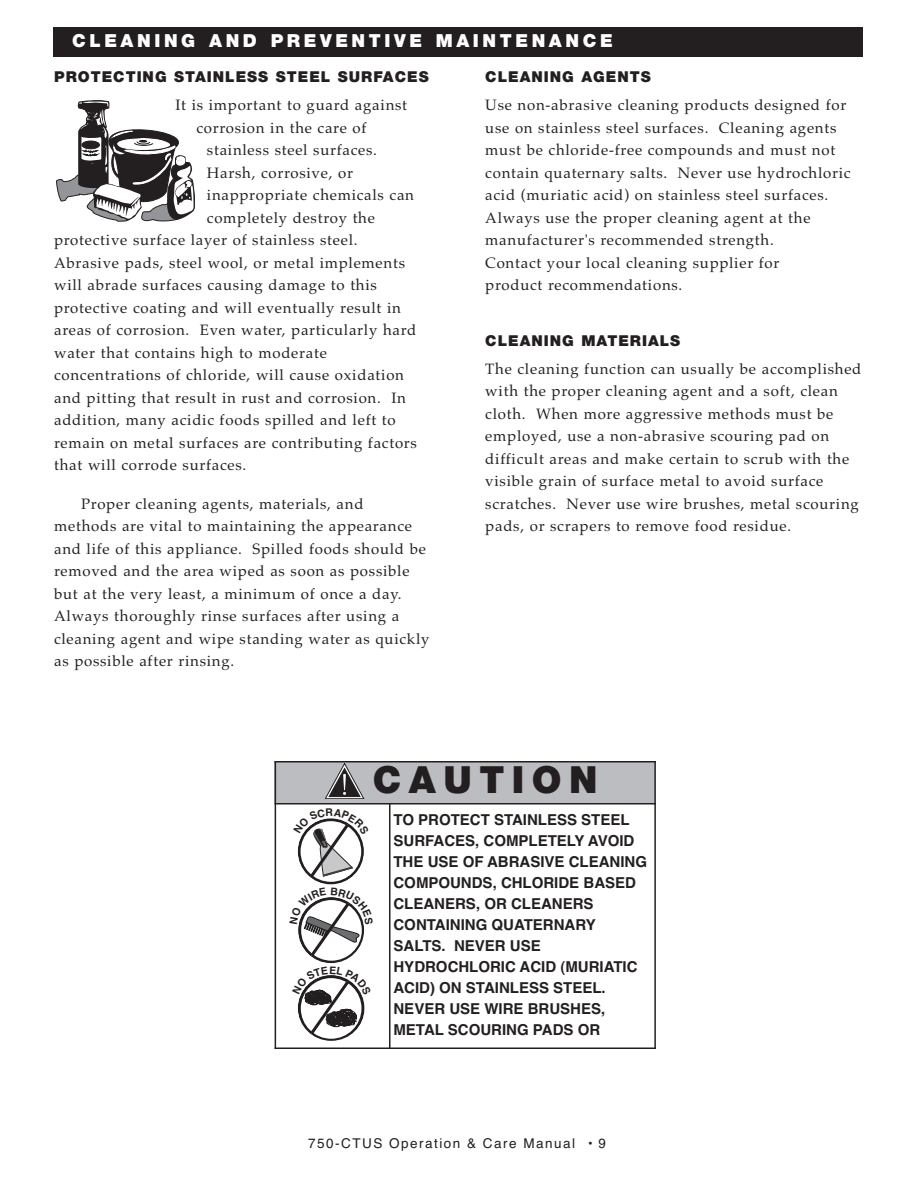
<style>
.page{position:relative;width:918px;height:1188px;background:#fff}
.page>*{position:absolute;margin:0;border:0;box-sizing:border-box;transform-origin:0 0}
.t1{font:900 37.5px "Helvetica Neue";letter-spacing:.2em;color:#231f20}
.t2{font:900 18px "Helvetica Neue";letter-spacing:.2em;color:#fff}
.t3{font:15px/22.5px "Palatino";letter-spacing:.05em;color:#231f20}
.t4{font:700 15px/21px "Helvetica";color:#231f20}
.t5{font:900 15px "Helvetica Neue";letter-spacing:.065em;color:#231f20}
.t6{font:13.5px "Helvetica";letter-spacing:.11em;color:#231f20}
</style>
<div class="page">
<svg style="left:56px;top:101px;width:139px;height:120px"></svg>
<div style="left:53px;top:27px;width:810px;height:30px;background:#231f20"></div>
<div style="left:275px;top:761px;width:380px;height:43px;background:#bcbdc0"></div>
<hr style="left:275px;top:761px;width:1px;height:288px;background:#231f20">
<hr style="left:389px;top:803px;width:1px;height:246px;background:#231f20">
<hr style="left:654px;top:761px;width:2px;height:288px;background:#231f20">
<hr style="left:275px;top:761px;width:381px;height:2px;background:#231f20">
<hr style="left:275px;top:803px;width:381px;height:1px;background:#231f20">
<hr style="left:275px;top:1047px;width:381px;height:2px;background:#231f20">
<svg style="left:325px;top:763px;width:39px;height:36px"></svg>
<hr style="left:343px;top:774px;width:3px;height:16px;background:#fff">
<svg style="left:297px;top:818px;width:68px;height:223px"></svg>
<p class="t2" style="left:72px;top:34px;width:542px">CLEANING AND PREVENTIVE MAINTENANCE</p>
<p class="t5" style="left:54px;top:71px;width:376px">PROTECTING STAINLESS STEEL SURFACES</p>
<p class="t3" style="left:175px;top:94px;width:233px">It is important to guard against</p>
<p class="t3" style="left:196px;top:116px;width:172px">corrosion in the care of</p>
<p class="t3" style="left:207px;top:139px;width:172px">stainless steel surfaces.</p>
<p class="t3" style="left:207px;top:161px;width:148px">Harsh, corrosive, or</p>
<p class="t3" style="left:207px;top:184px;width:209px">inappropriate chemicals can</p>
<p class="t3" style="left:207px;top:206px;width:170px">completely destroy the</p>
<p class="t3" style="left:54px;top:229px;width:305px">protective surface layer of stainless steel.</p>
<p class="t3" style="left:54px;top:251px;width:352px">Abrasive pads, steel wool, or metal implements</p>
<p class="t3" style="left:54px;top:274px;width:324px">will abrade surfaces causing damage to this</p>
<p class="t3" style="left:54px;top:296px;width:348px">protective coating and will eventually result in</p>
<p class="t3" style="left:54px;top:319px;width:364px">areas of corrosion. Even water, particularly hard</p>
<p class="t3" style="left:54px;top:341px;width:274px">water that contains high to moderate</p>
<p class="t3" style="left:54px;top:364px;width:351px">concentrations of chloride, will cause oxidation</p>
<p class="t3" style="left:54px;top:386px;width:353px">and pitting that result in rust and corrosion. In</p>
<p class="t3" style="left:54px;top:409px;width:343px">addition, many acidic foods spilled and left to</p>
<p class="t3" style="left:54px;top:431px;width:364px">remain on metal surfaces are contributing factors</p>
<p class="t3" style="left:54px;top:454px;width:194px">that will corrode surfaces.</p>
<p class="t3" style="left:54px;top:492px;width:377px;text-indent:27px">Proper cleaning agents, materials, and methods are vital to maintaining the appearance and life of this appliance. Spilled foods should be removed and the area wiped as soon as possible but at the very least, a minimum of once a day.<br>Always thoroughly rinse surfaces after using a cleaning agent and wipe standing water as quickly as possible after rinsing.</p>
<p class="t5" style="left:485px;top:71px;width:167px">CLEANING AGENTS</p>
<p class="t3" style="left:485px;top:94px;width:367px">Use non-abrasive cleaning products designed for use on stainless steel surfaces. Cleaning agents must be chloride-free compounds and must not contain quaternary salts. Never use hydrochloric acid (muriatic acid) on stainless steel surfaces.<br>Always use the proper cleaning agent at the manufacturer's recommended strength.<br>Contact your local cleaning supplier for<br>product recommendations.</p>
<p class="t5" style="left:485px;top:335px;width:197px">CLEANING MATERIALS</p>
<p class="t3" style="left:485px;top:357px;width:378px">The cleaning function can usually be accomplished with the proper cleaning agent and a soft, clean cloth. When more aggressive methods must be employed, use a non-abrasive scouring pad on difficult areas and make certain to scrub with the visible grain of surface metal to avoid surface scratches. Never use wire brushes, metal scouring pads, or scrapers to remove food residue.</p>
<h1 class="t1" style="left:373px;top:766px;width:226px">CAUTION</h1>
<p class="t4" style="left:393px;top:809px;width:255px">TO PROTECT STAINLESS STEEL<br>SURFACES, COMPLETELY AVOID<br>THE USE OF ABRASIVE CLEANING<br>COMPOUNDS, CHLORIDE BASED<br>CLEANERS, OR CLEANERS<br>CONTAINING QUATERNARY<br>SALTS. NEVER USE<br>HYDROCHLORIC ACID (MURIATIC<br>ACID) ON STAINLESS STEEL.<br>NEVER USE WIRE BRUSHES,<br>METAL SCOURING PADS OR</p>
<p class="t6" style="left:308px;top:1136px;width:300px">750-CTUS Operation &amp; Care Manual • 9</p>
</div>
